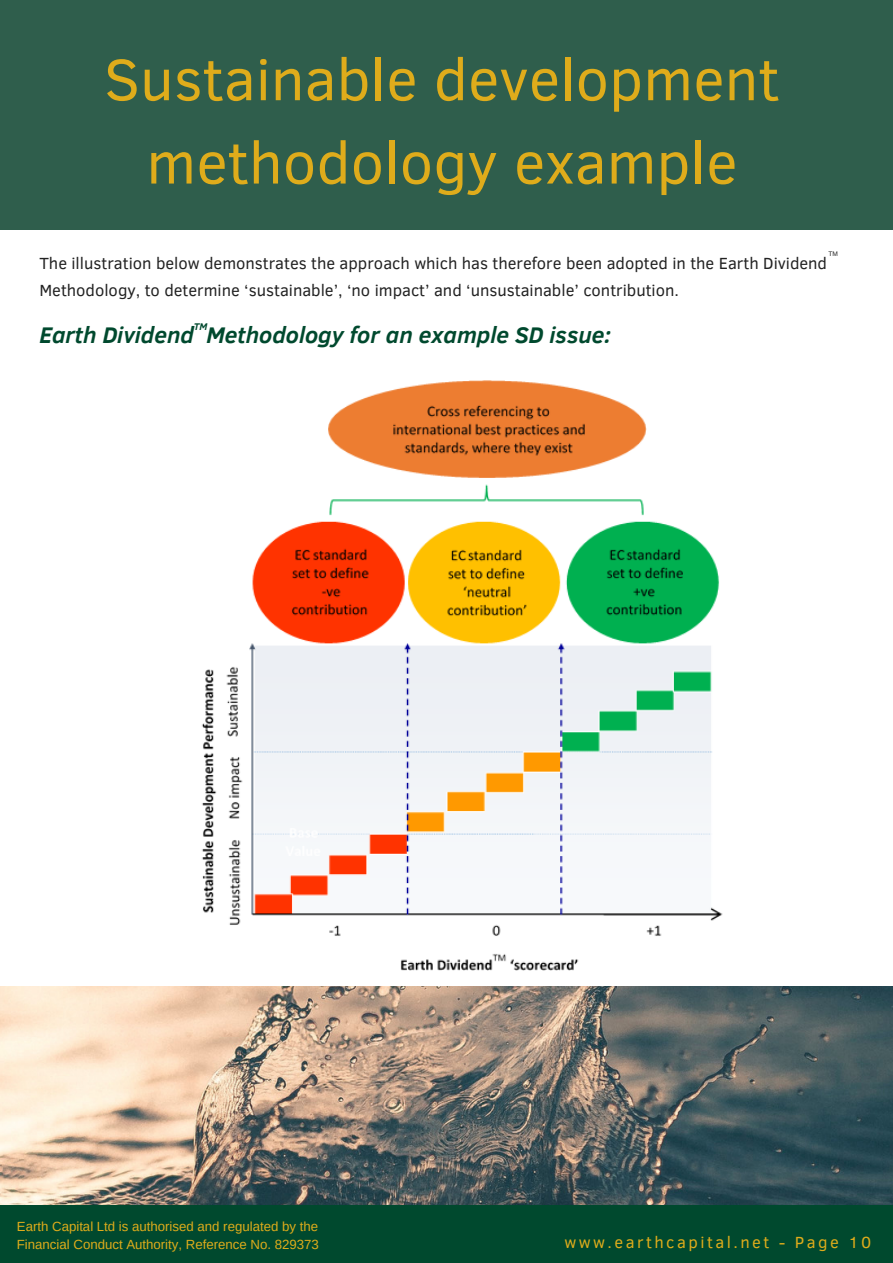
<style>
.page{position:relative;width:893px;height:1263px;background:#fff}
.page>*{position:absolute;margin:0;border:0;box-sizing:border-box;transform-origin:0 0}
.t1{font:59.55px/83.2px "Clear Sans";color:#dfac1b;text-align:center}
.t2{font:italic 700 23.25px "Clear Sans";color:#00492e}
.t3{font:16.5px/27px "Clear Sans";color:#222}
.t4{font:16.5px "Clear Sans";letter-spacing:.15em;color:#dfac1b}
.t5{font:13.2px/18px "Arimo";color:#dfac1b}
.t6{font:italic 700 9.9px "Clear Sans";color:#00492e}
.t7{font:6.6px "Arimo";color:#222}
</style>
<div class="page">
<div style="left:0;top:0;width:893px;height:230px;background:#2f5e4c"></div>
<div style="left:0;top:1201px;width:893px;height:62px;background:#00492e"></div>
<img style="left:202px;top:381px;width:521px;height:590px">
<img style="left:0;top:986px;width:893px;height:219px">
<h1 class="t1" style="left:104px;top:35px;width:677px">Sustainable development methodology example</h1>
<p class="t7" style="left:828px;top:250px;width:11px">TM</p>
<p class="t3" style="left:39px;top:249px;width:789px">The illustration below demonstrates the approach which has therefore been adopted in the Earth Dividend<br>Methodology, to determine ‘sustainable’, ‘no impact’ and ‘unsustainable’ contribution.</p>
<h2 class="t2" style="left:39px;top:318px;width:573px">Earth Dividend Methodology for an example SD issue:</h2>
<p class="t6" style="left:194px;top:319px;width:15px">TM</p>
<p class="t5" style="left:17px;top:1217px;width:303px">Earth Capital Ltd is authorised and regulated by the<br>Financial Conduct Authority, Reference No. 829373</p>
<p class="t4" style="left:564px;top:1230px;width:308px">www.earthcapital.net - Page 10</p>
</div>
